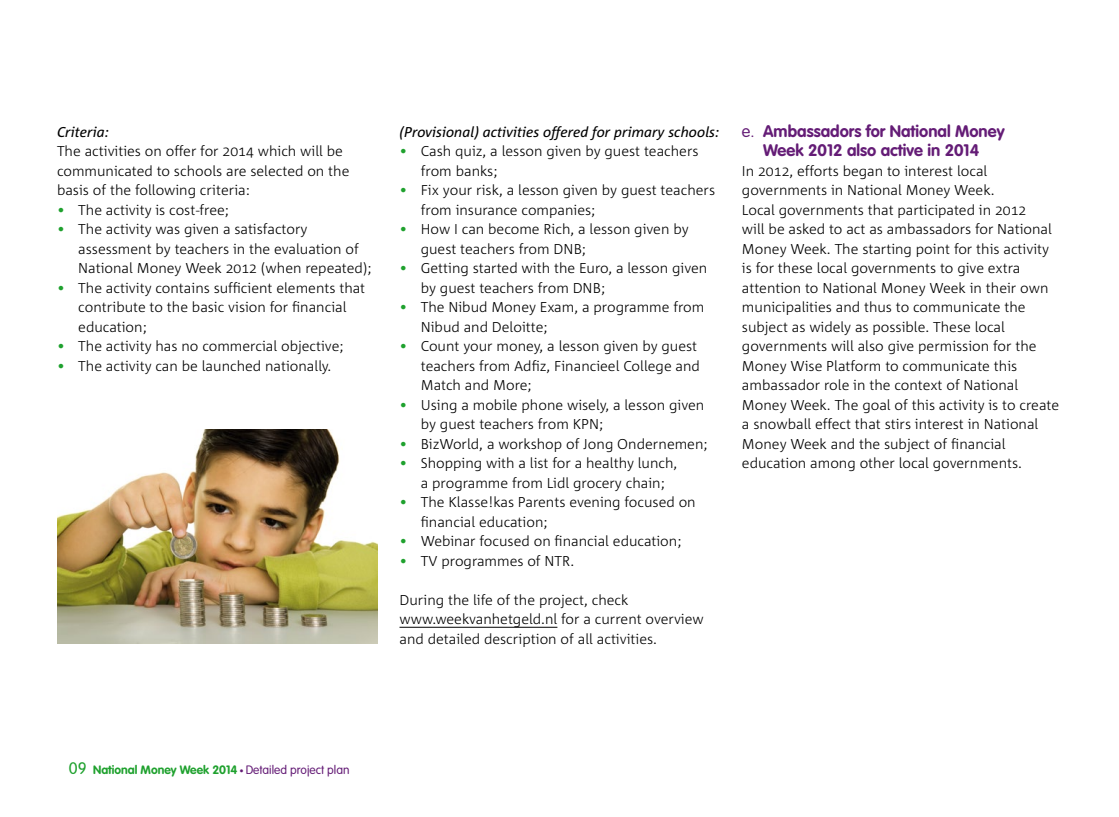
<style>
.page{position:relative;width:1119px;height:817px;background:#fff}
.page>*{position:absolute;margin:0;border:0;box-sizing:border-box;transform-origin:0 0}
.t1{font:700 16.5px/19.5px "VAG Rounded Std";color:#641c76;text-align:center}
.t2{font:300 14.25px/19.5px "Corpid";color:#000}
.t3{font:italic 14.25px "Corpid";color:#000}
.t4{font:700 12px "VAG Rounded Std";color:#1fa12e}
.s1{color:#1fa12e}
.s2{font-weight:300}
.s3{font-weight:300;font-size:16.5px}
.s4{font-family:"Rijksoverheid Serif";font-weight:400;font-style:italic;color:#641c76}
.s5{font-weight:300;color:#641c76}
</style>
<div class="page">
<hr style="left:399px;top:626px;width:158px;height:1px;background:#000">
<img style="left:57px;top:429px;width:320px;height:215px">
<p class="t3" style="left:57px;top:124px;width:53px">Criteria:</p>
<p class="t2" style="left:57px;top:141px;width:294px">The activities on offer for 2014 which will be communicated to schools are selected on the basis of the following criteria:</p>
<p class="t2" style="left:57px;top:200px;width:173px"><span class="s1">•</span> The activity is cost-free;</p>
<p class="t2" style="left:78px;top:219px;width:295px;text-indent:-21px"><span class="s1">•</span> The activity was given a satisfactory assessment by teachers in the evaluation of<br>National Money Week 2012 (when repeated);</p>
<p class="t2" style="left:78px;top:278px;width:288px;text-indent:-21px"><span class="s1">•</span> The activity contains sufficient elements that contribute to the basic vision for financial education;</p>
<p class="t2" style="left:57px;top:336px;width:288px"><span class="s1">•</span> The activity has no commercial objective;</p>
<p class="t2" style="left:57px;top:356px;width:276px"><span class="s1">•</span> The activity can be launched nationally.</p>
<p class="t3" style="left:399px;top:124px;width:321px">(Provisional) activities offered for primary schools:</p>
<p class="t2" style="left:421px;top:141px;width:279px;text-indent:-21px"><span class="s1">•</span> Cash quiz, a lesson given by guest teachers from banks;</p>
<p class="t2" style="left:421px;top:180px;width:296px;text-indent:-21px"><span class="s1">•</span> Fix your risk, a lesson given by guest teachers from insurance companies;</p>
<p class="t2" style="left:421px;top:219px;width:269px;text-indent:-21px"><span class="s1">•</span> How I can become Rich, a lesson given by guest teachers from DNB;</p>
<p class="t2" style="left:421px;top:258px;width:288px;text-indent:-21px"><span class="s1">•</span> Getting started with the Euro, a lesson given by guest teachers from DNB;</p>
<p class="t2" style="left:421px;top:297px;width:285px;text-indent:-21px"><span class="s1">•</span> The Nibud Money Exam, a programme from<br>Nibud and Deloitte;</p>
<p class="t2" style="left:421px;top:336px;width:281px;text-indent:-21px"><span class="s1">•</span> Count your money, a lesson given by guest teachers from Adfiz, Financieel College and<br>Match and More;</p>
<p class="t2" style="left:421px;top:395px;width:285px;text-indent:-21px"><span class="s1">•</span> Using a mobile phone wisely, a lesson given by guest teachers from KPN;</p>
<p class="t2" style="left:399px;top:434px;width:309px"><span class="s1">•</span> BizWorld, a workshop of Jong Ondernemen;</p>
<p class="t2" style="left:421px;top:453px;width:258px;text-indent:-21px"><span class="s1">•</span> Shopping with a list for a healthy lunch, a programme from Lidl grocery chain;</p>
<p class="t2" style="left:421px;top:492px;width:276px;text-indent:-21px"><span class="s1">•</span> The Klasse!kas Parents evening focused on financial education;</p>
<p class="t2" style="left:399px;top:531px;width:283px"><span class="s1">•</span> Webinar focused on financial education;</p>
<p class="t2" style="left:399px;top:551px;width:176px"><span class="s1">•</span> TV programmes of NTR.</p>
<p class="t2" style="left:399px;top:590px;width:305px">During the life of the project, check www.weekvanhetgeld.nl for a current overview and detailed description of all activities.</p>
<p class="t1" style="left:742px;top:122px;width:264px"><span class="s2">e.</span> Ambassadors for National Money<br>Week 2012 also active in 2014</p>
<p class="t2" style="left:742px;top:161px;width:318px">In 2012, efforts began to interest local governments in National Money Week.<br>Local governments that participated in 2012<br>will be asked to act as ambassadors for National Money Week. The starting point for this activity is for these local governments to give extra attention to National Money Week in their own municipalities and thus to communicate the subject as widely as possible. These local governments will also give permission for the Money Wise Platform to communicate this ambassador role in the context of National Money Week. The goal of this activity is to create a snowball effect that stirs interest in National Money Week and the subject of financial education among other local governments.</p>
<p class="t4" style="left:69px;top:762px;width:282px"><span class="s3">09</span> National Money Week 2014 <span class="s4">•</span> <span class="s5">Detailed project plan</span></p>
</div>
